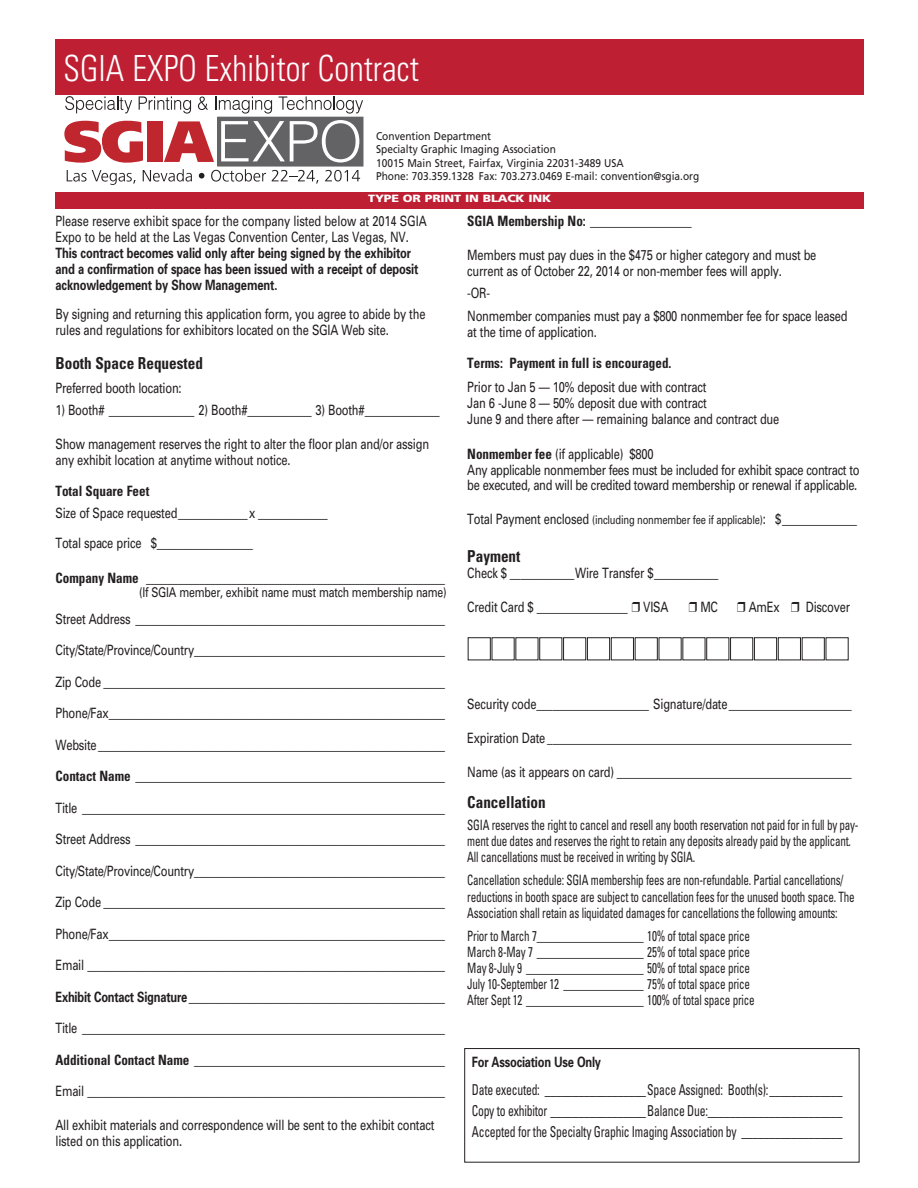
<style>
.page{position:relative;width:918px;height:1188px;background:#fff}
.page>*{position:absolute;margin:0;border:0;box-sizing:border-box;transform-origin:0 0}
.t1{font:300 condensed 36px "Univers";color:#fff;scale:.92 1}
.t2{font:700 condensed 16.5px "Univers";color:#231f20;scale:.92 1}
.t3{font:condensed 15px/21px "Univers";letter-spacing:-.02em;color:#231f20;text-align:justify;scale:.78 1}
.t4{font:14.25px/15.9px "Univers";letter-spacing:-.02em;color:#231f20;scale:.78 1}
.t5{font:condensed 14.25px/15.9px "Univers";letter-spacing:-.02em;color:#231f20;scale:.78 1}
.t6{font:700 14.25px/15.9px "Univers";letter-spacing:-.01em;color:#231f20;scale:.78 1}
.t7{font:700 condensed 14.25px "Univers";color:#231f20;scale:.92 1}
.t8{font:13.5px "Univers";letter-spacing:-.02em;color:#231f20;scale:.78 1}
.t9{font:11.25px/13.5px "Frutiger";color:#231f20;scale:.9 1}
.t10{font:900 10.5px "Frutiger";letter-spacing:-.015em;color:#fff;scale:1.2 1}
.s1{font-weight:700;font-stretch:condensed}
.s2{font-weight:700}
.s3{font-size:12px}
</style>
<div class="page">
<div style="left:563px;top:638px;width:23px;height:22px;border:1px solid #231f20"></div>
<div style="left:587px;top:638px;width:23px;height:22px;border:1px solid #231f20"></div>
<div style="left:611px;top:638px;width:23px;height:22px;border:1px solid #231f20"></div>
<div style="left:730px;top:638px;width:23px;height:22px;border:1px solid #231f20"></div>
<div style="left:754px;top:638px;width:23px;height:22px;border:1px solid #231f20"></div>
<div style="left:778px;top:638px;width:23px;height:22px;border:1px solid #231f20"></div>
<div style="left:56px;top:192px;width:808px;height:16px;background:#be1f33"></div>
<div style="left:464px;top:1048px;width:396px;height:115px;border:1px solid #231f20"></div>
<div style="left:56px;top:39px;width:808px;height:55px;background:#be1f33"></div>
<div style="left:218px;top:117px;width:145px;height:49px;background:#636366"></div>
<div style="left:217px;top:117px;width:146px;height:50px;border:1px solid #636366"></div>
<svg style="left:64px;top:121px;width:79px;height:42px"></svg>
<div style="left:148px;top:121px;width:15px;height:41px;background:#c0262d"></div>
<svg style="left:164px;top:121px;width:50px;height:41px"></svg>
<svg style="left:221px;top:120px;width:138px;height:43px"></svg>
<svg style="left:65px;top:96px;width:67px;height:17px"></svg>
<svg style="left:139px;top:97px;width:52px;height:17px"></svg>
<svg style="left:198px;top:97px;width:10px;height:13px"></svg>
<svg style="left:215px;top:97px;width:57px;height:17px"></svg>
<svg style="left:279px;top:97px;width:84px;height:17px"></svg>
<svg style="left:67px;top:170px;width:69px;height:15px"></svg>
<svg style="left:143px;top:169px;width:49px;height:13px"></svg>
<svg style="left:199px;top:173px;width:5px;height:6px"></svg>
<svg style="left:211px;top:169px;width:55px;height:13px"></svg>
<svg style="left:272px;top:170px;width:46px;height:14px"></svg>
<svg style="left:325px;top:170px;width:35px;height:11px"></svg>
<h1 class="t1" style="left:64px;top:46px;width:388px">SGIA EXPO Exhibitor Contract</h1>
<p class="t9" style="left:376px;top:129px;width:361px">Convention Department<br>Specialty Graphic Imaging Association<br>10015 Main Street, Fairfax, Virginia 22031-3489 USA<br>Phone: 703.359.1328 Fax: 703.273.0469 E-mail: convention@sgia.org</p>
<p class="t10" style="left:368px;top:192px;width:154px">TYPE OR PRINT IN BLACK INK</p>
<p class="t4" style="left:56px;top:213px;width:478px">Please reserve exhibit space for the company listed below at 2014 SGIA<br>Expo to be held at the Las Vegas Convention Center, Las Vegas, NV.</p>
<p class="t6" style="left:56px;top:245px;width:467px">This contract becomes valid only after being signed by the exhibitor and a confirmation of space has been issued with a receipt of deposit acknowledgement by Show Management.</p>
<p class="t4" style="left:56px;top:306px;width:476px">By signing and returning this application form, you agree to abide by the rules and regulations for exhibitors located on the SGIA Web site.</p>
<p class="t2" style="left:56px;top:353px;width:162px">Booth Space Requested</p>
<p class="t4" style="left:56px;top:380px;width:163px">Preferred booth location:</p>
<p class="t4" style="left:56px;top:402px;width:494px">1) Booth# ________________ 2) Booth#____________ 3) Booth#______________</p>
<p class="t4" style="left:56px;top:436px;width:481px">Show management reserves the right to alter the floor plan and/or assign any exhibit location at anytime without notice.</p>
<p class="t7" style="left:56px;top:482px;width:103px">Total Square Feet</p>
<p class="t4" style="left:56px;top:498px;width:351px;line-height:29.4px">Size of Space requested_____________x _____________<br>Total space price $__________________</p>
<p class="t4" style="left:56px;top:570px;width:501px"><span class="s1">Company Name</span> ________________________________________________________</p>
<p class="t4" style="left:56px;top:610px;width:501px">Street Address __________________________________________________________</p>
<p class="t4" style="left:56px;top:642px;width:501px">City/State/Province/Country_______________________________________________</p>
<p class="t4" style="left:56px;top:673px;width:501px">Zip Code ________________________________________________________________</p>
<p class="t4" style="left:56px;top:705px;width:501px">Phone/Fax_______________________________________________________________</p>
<p class="t4" style="left:56px;top:736px;width:501px">Website_________________________________________________________________</p>
<p class="t4" style="left:56px;top:768px;width:501px"><span class="s1">Contact Name</span> __________________________________________________________</p>
<p class="t4" style="left:56px;top:799px;width:501px">Title ____________________________________________________________________</p>
<p class="t4" style="left:56px;top:831px;width:501px">Street Address __________________________________________________________</p>
<p class="t4" style="left:56px;top:862px;width:501px">City/State/Province/Country_______________________________________________</p>
<p class="t4" style="left:56px;top:894px;width:501px">Zip Code ________________________________________________________________</p>
<p class="t4" style="left:56px;top:925px;width:501px">Phone/Fax_______________________________________________________________</p>
<p class="t4" style="left:56px;top:957px;width:501px">Email ___________________________________________________________________</p>
<p class="t4" style="left:56px;top:988px;width:501px"><span class="s2">Exhibit Contact Signature</span> ________________________________________________</p>
<p class="t4" style="left:56px;top:1020px;width:501px">Title ____________________________________________________________________</p>
<p class="t4" style="left:56px;top:1051px;width:501px"><span class="s1">Additional Contact Name</span> _______________________________________________</p>
<p class="t4" style="left:56px;top:1083px;width:501px">Email ___________________________________________________________________</p>
<p class="t4" style="left:56px;top:1117px;width:487px">All exhibit materials and correspondence will be sent to the exhibit contact listed on this application.</p>
<p class="t4" style="left:467px;top:213px;width:289px"><span class="s1">SGIA Membership No:</span> ___________________</p>
<p class="t4" style="left:467px;top:247px;width:449px">Members must pay dues in the $475 or higher category and must be current as of October 22, 2014 or non-member fees will apply.</p>
<p class="t4" style="left:467px;top:282px;width:489px;line-height:22.6px">-OR-<br>Nonmember companies must pay a $800 nonmember fee for space leased</p>
<p class="t4" style="left:467px;top:324px;width:167px">at the time of application.</p>
<p class="t7" style="left:467px;top:354px;width:223px">Terms: Payment in full is encouraged.</p>
<p class="t4" style="left:467px;top:379px;width:402px">Prior to Jan 5 — 10% deposit due with contract<br>Jan 6 -June 8 — 50% deposit due with contract<br>June 9 and there after — remaining balance and contract due</p>
<p class="t4" style="left:467px;top:445px;width:504px"><span class="s1">Nonmember fee</span> (if applicable) $800<br>Any applicable nonmember fees must be included for exhibit space contract to be executed, and will be credited toward membership or renewal if applicable.</p>
<p class="t4" style="left:467px;top:511px;width:501px">Total Payment enclosed <span class="s3">(including nonmember fee if applicable)</span>: $______________</p>
<p class="t2" style="left:467px;top:546px;width:59px">Payment</p>
<p class="t4" style="left:467px;top:565px;width:323px">Check $ ____________Wire Transfer $____________</p>
<p class="t4" style="left:467px;top:599px;width:259px">Credit Card $ _________________ ❒ VISA</p>
<p class="t4" style="left:689px;top:599px;width:39px">❒ MC</p>
<p class="t4" style="left:737px;top:599px;width:146px">❒ AmEx ❒ Discover</p>
<p class="t8" style="left:139px;top:584px;width:396px">(If SGIA member, exhibit name must match membership name)</p>
<p class="t4" style="left:467px;top:696px;width:494px">Security code_____________________ Signature/date_______________________</p>
<p class="t4" style="left:467px;top:730px;width:494px">Expiration Date _________________________________________________________</p>
<p class="t4" style="left:467px;top:764px;width:494px">Name (as it appears on card) ____________________________________________</p>
<p class="t2" style="left:467px;top:792px;width:87px">Cancellation</p>
<p class="t5" style="left:467px;top:817px;width:503px">SGIA reserves the right to cancel and resell any booth reservation not paid for in full by pay&shy;ment due dates and reserves the right to retain any deposits already paid by the applicant.<br>All cancellations must be received in writing by SGIA.</p>
<p class="t5" style="left:467px;top:872px;width:498px;line-height:16.5px">Cancellation schedule: SGIA membership fees are non-refundable. Partial cancellations/ reductions in booth space are subject to cancellation fees for the unused booth space. The<br>Association shall retain as liquidated damages for cancellations the following amounts:</p>
<p class="t5" style="left:467px;top:928px;width:370px">Prior to March 7____________________ 10% of total space price March 8-May 7 ____________________ 25% of total space price May 8-July 9 ______________________ 50% of total space price July 10-September 12 _______________ 75% of total space price After Sept 12 ______________________ 100% of total space price</p>
<p class="t6" style="left:472px;top:1054px;width:167px">For Association Use Only</p>
<p class="t3" style="left:472px;top:1079px;width:477px">Date executed: __________________Space Assigned: Booth(s):_____________ Copy to exhibitor _________________Balance Due:________________________ Accepted for the Specialty Graphic Imaging Association by __________________</p>
</div>
